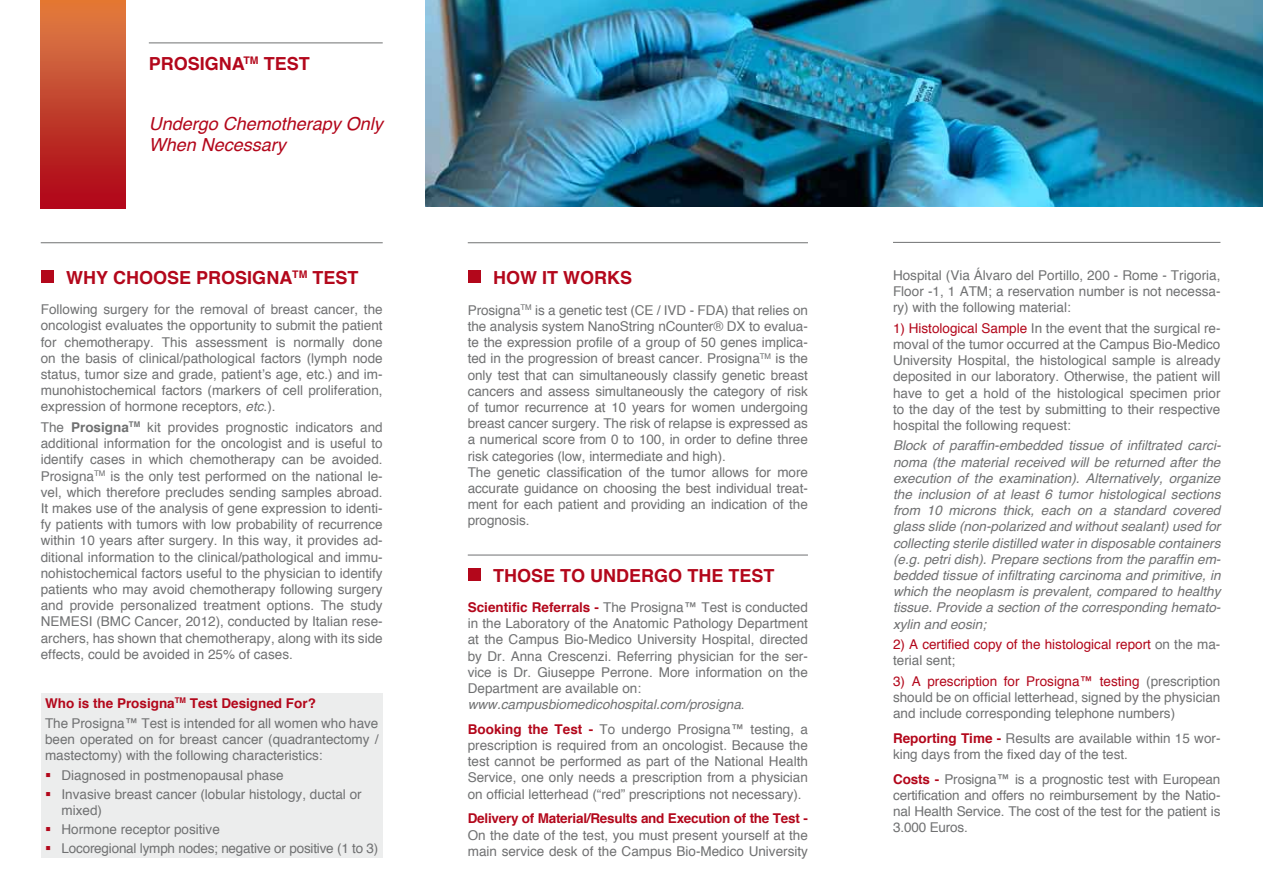
<style>
.page{position:relative;width:1263px;height:893px;background:#fff}
.page>*{position:absolute;margin:0;border:0;box-sizing:border-box;transform-origin:0 0}
.t1{font:700 18px "Helvetica";color:#b3071b}
.t2{font:italic 18px/21.6px "Helvetica";color:#b3071b}
.t3{font:13.5px/16.2px "Helvetica";color:#707172}
.t4{font:italic 13.5px/16.2px "Helvetica";color:#707172;text-align:justify}
.t5{font:13.5px/16.2px "Helvetica";color:#b3071b}
.t6{font:700 13.5px "Helvetica";letter-spacing:-.02em;color:#b3071b}
.s1{font-style:italic}
.s2{font-weight:700}
.s3{font-weight:700;color:#b3071b}
.s4{color:#b3071b}
.s5{color:#707172}
</style>
<div class="page">
<div style="left:41px;top:0;width:85px;height:208px;background:linear-gradient(to bottom,#df8143,#ab0418)"></div>
<img style="left:425px;top:0;width:838px;height:207px">
<hr style="left:149px;top:43px;width:234px;height:1px;background:#707172">
<hr style="left:468px;top:242px;width:340px;height:1px;background:#707172">
<hr style="left:41px;top:242px;width:342px;height:1px;background:#707172">
<hr style="left:893px;top:242px;width:327px;height:1px;background:#707172">
<div style="left:468px;top:271px;width:12px;height:12px;background:#b3071b"></div>
<hr style="left:468px;top:555px;width:340px;height:1px;background:#707172">
<div style="left:468px;top:568px;width:12px;height:13px;background:#b3071b"></div>
<div style="left:41px;top:270px;width:13px;height:13px;background:#b3071b"></div>
<div style="left:41px;top:693px;width:342px;height:164px;background:#eceded"></div>
<h1 class="t1" style="left:149px;top:49px;width:162px">PROSIGNA<sup>TM</sup> TEST</h1>
<h1 class="t2" style="left:149px;top:113px;width:235px">Undergo Chemotherapy Only<br>When Necessary</h1>
<h1 class="t1" style="left:292px;top:263px;width:68px"><sup>TM</sup> TEST</h1>
<h1 class="t1" style="left:66px;top:263px;width:87px">Why Choose</h1>
<h1 class="t1" style="left:196px;top:263px;width:25px">Prosigna</h1>
<h1 class="t1" style="left:493px;top:263px;width:140px">HOW IT WORKS</h1>
<p class="t3" style="left:41px;top:302px;width:343px;text-align:justify">Following surgery for the removal of breast cancer, the oncologist evaluates the opportunity to submit the patient for chemotherapy. This assessment is normally done on the basis of clinical/pathological factors (lymph node status, tumor size and grade, patient’s age, etc.) and im&shy;munohistochemical factors (markers of cell proliferation, expression of hormone receptors, <span class="s1">etc</span>.).</p>
<p class="t3" style="left:41px;top:419px;width:343px;text-align:justify">The <span class="s2">Prosigna</span><sup>TM</sup> kit provides prognostic indicators and additional information for the oncologist and is useful to identify cases in which chemotherapy can be avoided.<br>Prosigna<sup>TM</sup> is the only test performed on the national le&shy;vel, which therefore precludes sending samples abroad.<br>It makes use of the analysis of gene expression to identi&shy;fy patients with tumors with low probability of recurrence within 10 years after surgery. In this way, it provides ad&shy;ditional information to the clinical/pathological and immu&shy;nohistochemical factors useful to the physician to identify patients who may avoid chemotherapy following surgery and provide personalized treatment options. The study NEMESI (BMC Cancer, 2012), conducted by Italian rese&shy;archers, has shown that chemotherapy, along with its side effects, could be avoided in 25% of cases.</p>
<p class="t3" style="left:45px;top:693px;width:335px;line-height:20.4px"><span class="s3">Who is the Prosigna</span><sup>TM</sup> <span class="s3">Test Designed For?<br></span>The Prosigna™ Test is intended for all women who have</p>
<p class="t3" style="left:45px;top:732px;width:335px">been operated on for breast cancer (quadrantectomy / mastectomy) with the following characteristics:</p>
<p class="t3" style="left:45px;top:767px;width:240px"><span class="s4">▪</span> Diagnosed in postmenopausal phase</p>
<p class="t3" style="left:62px;top:786px;width:302px;text-indent:-17px"><span class="s4">▪</span> Invasive breast cancer (lobular histology, ductal or mixed)</p>
<p class="t3" style="left:45px;top:822px;width:176px"><span class="s4">▪</span> Hormone receptor positive</p>
<p class="t3" style="left:45px;top:841px;width:335px"><span class="s4">▪</span> Locoregional lymph nodes; negative or positive (1 to 3)</p>
<p class="t3" style="left:468px;top:302px;width:342px">Prosigna<sup>TM</sup> is a genetic test (CE / IVD - FDA) that relies on the analysis system NanoString nCounter® DX to evalua&shy;te the expression profile of a group of 50 genes implica&shy;ted in the progression of breast cancer. Prosigna<sup>TM</sup> is the only test that can simultaneously classify genetic breast cancers and assess simultaneously the category of risk of tumor recurrence at 10 years for women undergoing breast cancer surgery. The risk of relapse is expressed as a numerical score from 0 to 100, in order to define three risk categories (low, intermediate and high).<br>The genetic classification of the tumor allows for more accurate guidance on choosing the best individual treat&shy;ment for each patient and providing an indication of the prognosis.</p>
<h1 class="t1" style="left:493px;top:561px;width:38px">Those</h1>
<h1 class="t1" style="left:560px;top:561px;width:57px">to Undergo</h1>
<h1 class="t1" style="left:687px;top:561px;width:65px">the Test</h1>
<p class="t3" style="left:468px;top:599px;width:342px"><span class="s3">Scientific Referrals -</span> The Prosigna™ Test is conducted in the Laboratory of the Anatomic Pathology Department at the Campus Bio-Medico University Hospital, directed by Dr. Anna Crescenzi. Referring physician for the ser&shy;vice is Dr. Giuseppe Perrone. More information on the Department are available on: <span class="s1">www.campusbiomedicohospital.com/prosigna</span>.</p>
<p class="t3" style="left:468px;top:721px;width:342px;text-align:justify"><span class="s3">Booking the Test -</span> To undergo Prosigna™ testing, a prescription is required from an oncologist. Because the test cannot be performed as part of the National Health Service, one only needs a prescription from a physician on official letterhead (“red” prescriptions not necessary).</p>
<p class="t6" style="left:468px;top:808px;width:342px">Delivery of Material/Results and Execution of the Test -</p>
<p class="t3" style="left:468px;top:827px;width:342px">On the date of the test, you must present yourself at the main service desk of the Campus Bio-Medico University</p>
<p class="t3" style="left:893px;top:267px;width:329px;text-align:justify">Hospital (Via Álvaro del Portillo, 200 - Rome - Trigoria, Floor -1, 1 ATM; a reservation number is not necessa&shy;ry) with the following material:</p>
<p class="t3" style="left:893px;top:320px;width:329px;text-align:justify"><span class="s4">1) Histological Sample</span> In the event that the surgical re&shy;moval of the tumor occurred at the Campus Bio-Medico University Hospital, the histological sample is already deposited in our laboratory. Otherwise, the patient will have to get a hold of the histological specimen prior to the day of the test by submitting to their respective hospital the following request:</p>
<p class="t4" style="left:893px;top:438px;width:329px">Block of paraffin-embedded tissue of infiltrated carci&shy;noma (the material received will be returned after the execution of the examination). Alternatively, organize the inclusion of at least 6 tumor histological sections from 10 microns thick, each on a standard covered glass slide (non-polarized and without sealant) used for collecting sterile distilled water in disposable containers (e.g. petri dish). Prepare sections from the paraffin em&shy;bedded tissue of infiltrating carcinoma and primitive, in which the neoplasm is prevalent, compared to healthy tissue. Provide a section of the corresponding hemato&shy;xylin and eosin;</p>
<p class="t5" style="left:893px;top:637px;width:329px">2) A certified copy of the histological report <span class="s5">on the ma&shy;terial sent;</span></p>
<p class="t3" style="left:893px;top:673px;width:329px;text-align:justify"><span class="s4">3) A prescription for Prosigna™ testing</span> (prescription should be on official letterhead, signed by the physician and include corresponding telephone numbers)</p>
<p class="t3" style="left:893px;top:730px;width:329px"><span class="s3">Reporting Time -</span> Results are available within 15 wor&shy;king days from the fixed day of the test.</p>
<p class="t3" style="left:893px;top:771px;width:329px;text-align:justify"><span class="s3">Costs -</span> Prosigna™ is a prognostic test with European certification and offers no reimbursement by the Natio&shy;nal Health Service. The cost of the test for the patient is 3.000 Euros.</p>
</div>
